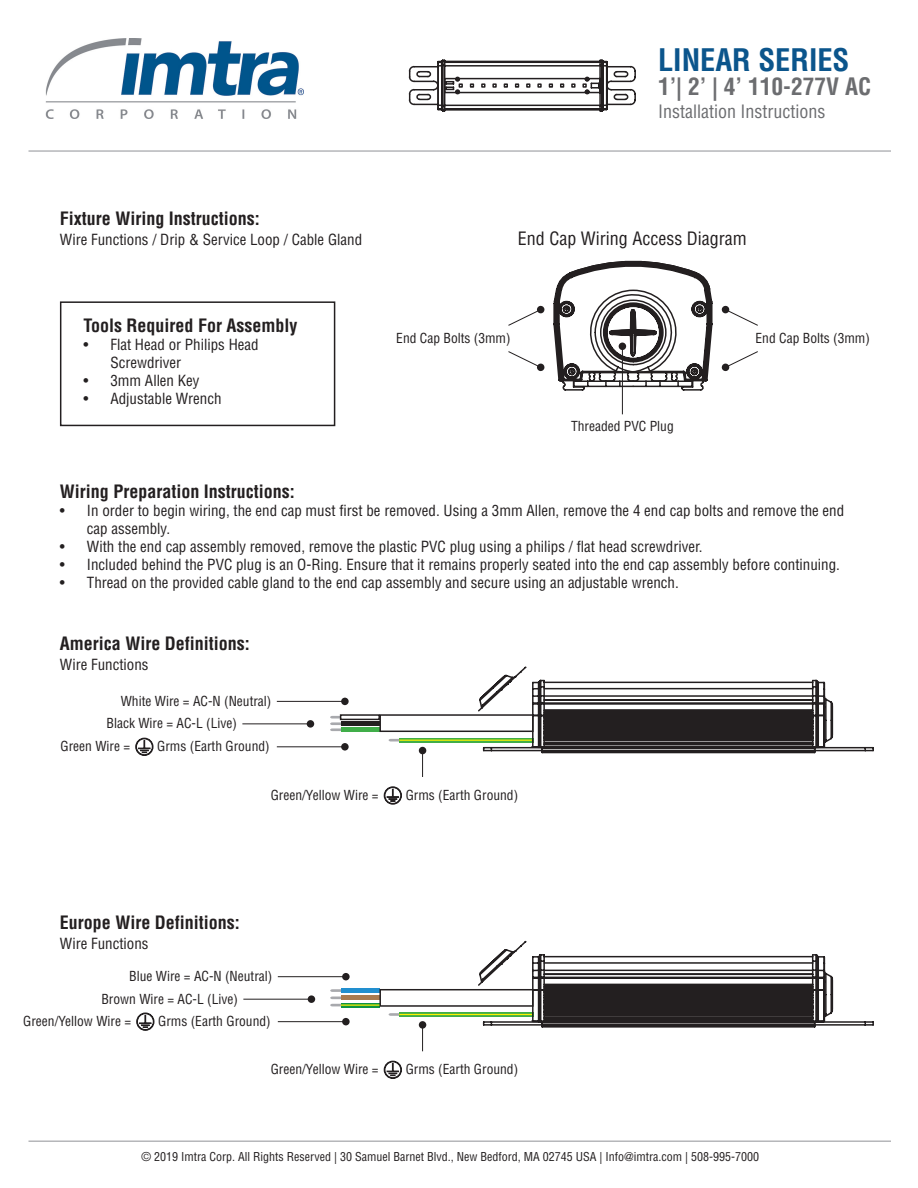
<style>
.page{position:relative;width:918px;height:1188px;background:#fff}
.page>*{position:absolute;margin:0;border:0;box-sizing:border-box;transform-origin:0 0}
.t1{font:700 condensed 30.3px "Helvetica";color:#0b558c}
.t2{font:700 condensed 23.4px "Helvetica";color:#6c6d70}
.t3{font:700 condensed 18px "Helvetica";color:#231f20}
.t4{font:condensed 18px "Helvetica";color:#231f20}
.t5{font:condensed 18px "Helvetica";color:#6c6d70}
.t6{font:condensed 15px/18px "Helvetica";color:#231f20}
.t7{font:condensed 13.5px "Helvetica";color:#231f20}
.t8{font:condensed 12px "Helvetica";color:#231f20}
</style>
<div class="page">
<img style="left:45px;top:38px;width:258px;height:80px">
<hr style="left:28px;top:150px;width:863px;height:2px;background:#b5b6b9">
<hr style="left:28px;top:1140px;width:863px;height:2px;background:#b5b6b9">
<svg style="left:408px;top:59px;width:228px;height:53px"></svg>
<hr style="left:277px;top:701px;width:68px;height:1px;background:#231f20">
<div style="left:341px;top:698px;width:8px;height:7px;background:#231f20;border-radius:50%"></div>
<hr style="left:278px;top:976px;width:68px;height:1px;background:#231f20">
<div style="left:342px;top:973px;width:8px;height:7px;background:#231f20;border-radius:50%"></div>
<hr style="left:242px;top:723px;width:68px;height:1px;background:#231f20">
<div style="left:307px;top:720px;width:7px;height:8px;background:#231f20;border-radius:50%"></div>
<hr style="left:243px;top:999px;width:68px;height:1px;background:#231f20">
<div style="left:308px;top:995px;width:7px;height:8px;background:#231f20;border-radius:50%"></div>
<div style="left:340px;top:714px;width:40px;height:6px;border:2px solid #231f20"></div>
<svg style="left:389px;top:739px;width:10px;height:2px"></svg>
<svg style="left:389px;top:1013px;width:10px;height:3px"></svg>
<hr style="left:341px;top:728px;width:38px;height:4px;background:#40ae49">
<svg style="left:399px;top:738px;width:78px;height:4px"></svg>
<div style="left:399px;top:1012px;width:135px;height:5px;background:#52b441"></div>
<svg style="left:330px;top:716px;width:49px;height:15px"></svg>
<div style="left:341px;top:721px;width:38px;height:5px;background:#231f20"></div>
<svg style="left:330px;top:989px;width:49px;height:17px"></svg>
<div style="left:341px;top:988px;width:38px;height:5px;background:#228fcf"></div>
<hr style="left:278px;top:1021px;width:68px;height:1px;background:#231f20">
<div style="left:342px;top:1018px;width:8px;height:7px;background:#231f20;border-radius:50%"></div>
<svg style="left:136px;top:1013px;width:18px;height:18px"></svg>
<hr style="left:277px;top:746px;width:68px;height:1px;background:#231f20">
<div style="left:341px;top:743px;width:8px;height:8px;background:#231f20;border-radius:50%"></div>
<svg style="left:135px;top:738px;width:18px;height:18px"></svg>
<svg style="left:422px;top:754px;width:1px;height:23px"></svg>
<div style="left:419px;top:747px;width:7px;height:7px;background:#231f20;border-radius:50%"></div>
<svg style="left:422px;top:1029px;width:1px;height:22px"></svg>
<div style="left:419px;top:1021px;width:7px;height:8px;background:#231f20;border-radius:50%"></div>
<svg style="left:384px;top:786px;width:18px;height:19px"></svg>
<svg style="left:384px;top:1061px;width:18px;height:18px"></svg>
<svg style="left:341px;top:1003px;width:38px;height:4px"></svg>
<svg style="left:553px;top:260px;width:160px;height:131px"></svg>
<div style="left:60px;top:301px;width:275px;height:125px;border:2px solid #231f20"></div>
<svg style="left:508px;top:311px;width:29px;height:15px"></svg>
<div style="left:537px;top:306px;width:8px;height:8px;background:#231f20;border-radius:3px"></div>
<svg style="left:729px;top:351px;width:29px;height:15px"></svg>
<svg style="left:721px;top:363px;width:9px;height:8px"></svg>
<svg style="left:508px;top:351px;width:29px;height:15px"></svg>
<div style="left:537px;top:363px;width:8px;height:8px;background:#231f20;border-radius:3px"></div>
<svg style="left:729px;top:311px;width:29px;height:15px"></svg>
<svg style="left:721px;top:306px;width:9px;height:8px"></svg>
<hr style="left:622px;top:346px;width:1px;height:68px;background:#231f20">
<div style="left:619px;top:343px;width:7px;height:7px;background:#231f20;border-radius:50%"></div>
<svg style="left:477px;top:666px;width:397px;height:88px"></svg>
<svg style="left:477px;top:940px;width:397px;height:88px"></svg>
<div style="left:379px;top:714px;width:155px;height:18px;border:2px solid #231f20"></div>
<div style="left:379px;top:989px;width:155px;height:18px;border:2px solid #231f20"></div>
<hr style="left:399px;top:740px;width:133px;height:1px;background:#fff101">
<hr style="left:399px;top:1014px;width:133px;height:1px;background:#fff101">
<hr style="left:341px;top:1005px;width:38px;height:1px;background:#fff101">
<h1 class="t1" style="left:658px;top:41px;width:193px">LINEAR SERIES</h1>
<h2 class="t2" style="left:658px;top:72px;width:215px">1’| 2’ | 4’ 110-277V AC</h2>
<p class="t5" style="left:658px;top:100px;width:169px">Installation Instructions</p>
<p class="t3" style="left:60px;top:207px;width:201px">Fixture Wiring Instructions:</p>
<p class="t6" style="left:60px;top:230px;width:304px">Wire Functions / Drip &amp; Service Loop / Cable Gland</p>
<p class="t3" style="left:83px;top:314px;width:216px">Tools Required For Assembly</p>
<p class="t6" style="left:110px;top:335px;width:150px;text-indent:-27px">• Flat Head or Philips Head<br>Screwdriver</p>
<p class="t6" style="left:83px;top:371px;width:118px">• 3mm Allen Key</p>
<p class="t6" style="left:83px;top:389px;width:140px">• Adjustable Wrench</p>
<p class="t4" style="left:518px;top:228px;width:230px">End Cap Wiring Access Diagram</p>
<p class="t7" style="left:396px;top:329px;width:116px">End Cap Bolts (3mm)</p>
<p class="t7" style="left:756px;top:329px;width:116px">End Cap Bolts (3mm)</p>
<p class="t7" style="left:571px;top:418px;width:104px">Threaded PVC Plug</p>
<p class="t3" style="left:60px;top:480px;width:236px">Wiring Preparation Instructions:</p>
<p class="t6" style="left:87px;top:502px;width:759px;text-indent:-27px">• In order to begin wiring, the end cap must first be removed. Using a 3mm Allen, remove the 4 end cap bolts and remove the end cap assembly.</p>
<p class="t6" style="left:60px;top:538px;width:644px">• With the end cap assembly removed, remove the plastic PVC plug using a philips / flat head screwdriver.</p>
<p class="t6" style="left:60px;top:556px;width:782px">• Included behind the PVC plug is an O-Ring. Ensure that it remains properly seated into the end cap assembly before continuing.</p>
<p class="t6" style="left:60px;top:574px;width:620px">• Thread on the provided cable gland to the end cap assembly and secure using an adjustable wrench.</p>
<p class="t3" style="left:60px;top:632px;width:192px">America Wire Definitions:</p>
<p class="t6" style="left:60px;top:655px;width:90px">Wire Functions</p>
<p class="t7" style="left:121px;top:693px;width:152px">White Wire = AC-N (Neutral)</p>
<p class="t7" style="left:107px;top:715px;width:132px">Black Wire = AC-L (Live)</p>
<p class="t7" style="left:61px;top:738px;width:71px">Green Wire =</p>
<p class="t7" style="left:157px;top:738px;width:114px">Grms (Earth Ground)</p>
<p class="t7" style="left:271px;top:787px;width:109px">Green/Yellow Wire =</p>
<p class="t7" style="left:406px;top:787px;width:114px">Grms (Earth Ground)</p>
<p class="t3" style="left:60px;top:912px;width:181px">Europe Wire Definitions:</p>
<p class="t6" style="left:60px;top:934px;width:90px">Wire Functions</p>
<p class="t7" style="left:129px;top:968px;width:145px">Blue Wire = AC-N (Neutral)</p>
<p class="t7" style="left:101px;top:990px;width:138px">Brown Wire = AC-L (Live)</p>
<p class="t7" style="left:23px;top:1013px;width:109px">Green/Yellow Wire =</p>
<p class="t7" style="left:158px;top:1013px;width:114px">Grms (Earth Ground)</p>
<p class="t7" style="left:271px;top:1061px;width:109px">Green/Yellow Wire =</p>
<p class="t7" style="left:406px;top:1061px;width:114px">Grms (Earth Ground)</p>
<p class="t8" style="left:142px;top:1149px;width:619px">© 2019 Imtra Corp. All Rights Reserved | 30 Samuel Barnet Blvd., New Bedford, MA 02745 USA | Info@imtra.com | 508-995-7000</p>
</div>
